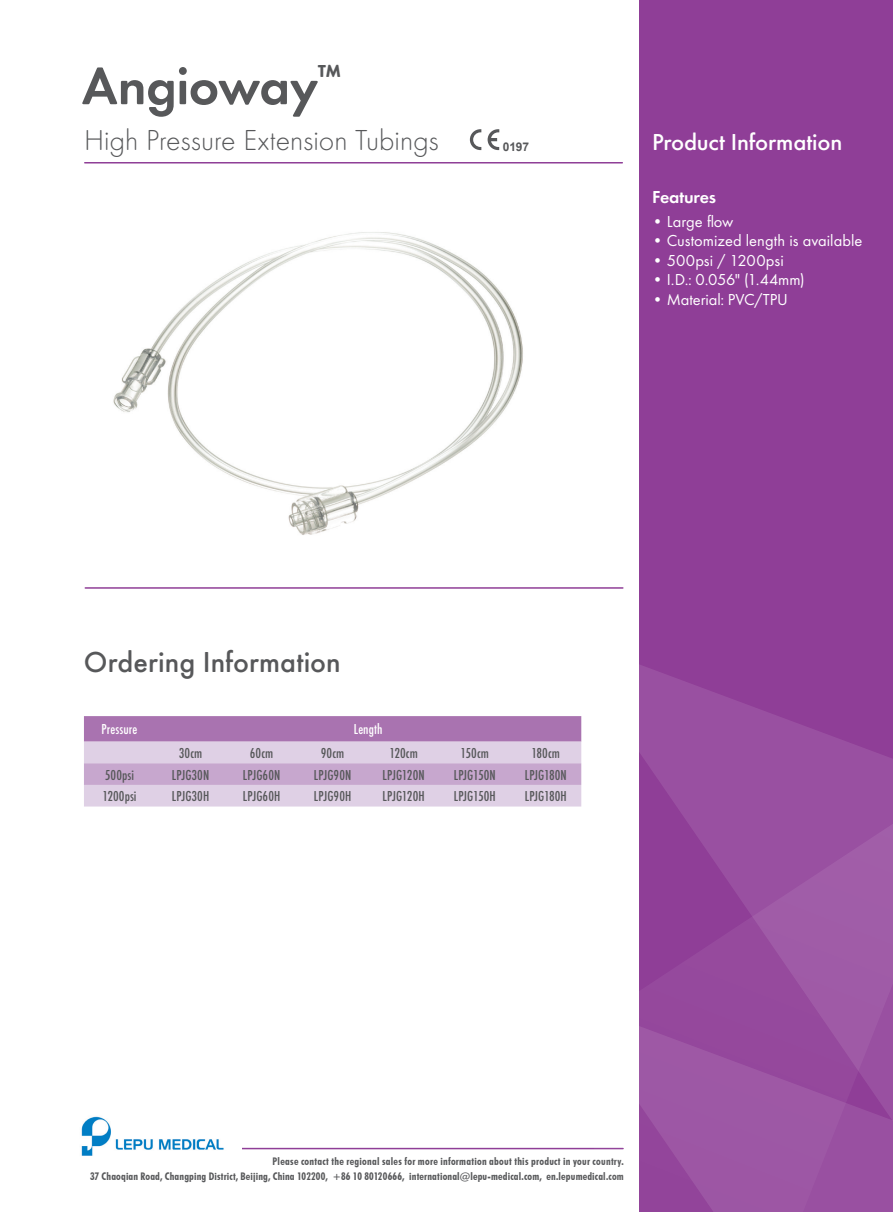
<style>
.page{position:relative;width:893px;height:1212px;background:#fff}
.page>*{position:absolute;margin:0;border:0;box-sizing:border-box;transform-origin:0 0}
.Subtitle_80__K{font:600 54px "Futura Round";letter-spacing:-.01em;color:#57585a}
.Subtitle_80__K-2{font:300 30px "Futura Round";color:#57585a}
.Subtitle_80__K-3{font:500 30px "Futura Round";color:#57585a}
.Intro_text{font:500 24px "Futura Round";letter-spacing:-.01em;color:#fff}
.Body_tekst_80_K{font:600 18px "Futura Round";letter-spacing:-.01em;color:#fff}
.Body_tekst_80_K-2{font:16.5px "Futura Round";color:#fff}
.TABLE_-_body_10_pt{font:500 15px "Futura Round Cond";letter-spacing:.005em;color:#57585a}
.TABLE_-_body_10_pt-2{font:500 15px "Futura Round Cond";letter-spacing:.005em;color:#fff}
.t1{font:700 12px "Arial";color:#57585a}
.Subtitle_80__K-4{font:700 condensed 10.5px "Futura BT";letter-spacing:.02em;color:#57585a}
</style>
<div class="page">
<div style="left:639px;top:0;width:254px;height:1212px;background:#8f3e97"></div>
<hr style="left:242px;top:1148px;width:381px;height:1px;background:#8f3e97">
<hr style="left:85px;top:587px;width:538px;height:2px;background:#8f3e97">
<img style="left:81px;top:1116px;width:143px;height:40px">
<svg style="left:558px;top:665px;width:335px;height:485px"></svg>
<svg style="left:567px;top:767px;width:326px;height:445px;fill:#9d56a4"></svg>
<svg style="left:84px;top:716px;width:497px;height:90px;background:#caacd0"></svg>
<img style="left:113px;top:232px;width:410px;height:303px">
<svg style="left:470px;top:129px;width:11px;height:21px"></svg>
<svg style="left:488px;top:129px;width:11px;height:21px"></svg>
<hr style="left:85px;top:162px;width:537px;height:1px;background:#8f3e97">
<p class="Subtitle_80__K" style="left:82px;top:46px;width:261px">Angioway<sup>™</sup></p>
<p class="Subtitle_80__K-2" style="left:84px;top:120px;width:356px">High Pressure Extension Tubings</p>
<p class="t1" style="left:503px;top:139px;width:28px">0197</p>
<p class="Intro_text" style="left:652px;top:124px;width:192px">Product Information</p>
<p class="Body_tekst_80_K" style="left:652px;top:183px;width:66px">Features</p>
<p class="Body_tekst_80_K-2" style="left:652px;top:209px;width:83px">• Large flow</p>
<p class="Body_tekst_80_K-2" style="left:652px;top:229px;width:212px">• Customized length is available</p>
<p class="Body_tekst_80_K-2" style="left:652px;top:248px;width:133px">• 500psi / 1200psi</p>
<p class="Body_tekst_80_K-2" style="left:652px;top:268px;width:154px">• I.D.: 0.056" (1.44mm)</p>
<p class="Body_tekst_80_K-2" style="left:652px;top:287px;width:137px">• Material: PVC/TPU</p>
<p class="Subtitle_80__K-3" style="left:84px;top:640px;width:258px">Ordering Information</p>
<p class="TABLE_-_body_10_pt-2" style="left:102px;top:720px;width:37px">Pressure</p>
<p class="TABLE_-_body_10_pt-2" style="left:354px;top:720px;width:30px">Length</p>
<p class="TABLE_-_body_10_pt" style="left:179px;top:744px;width:25px">30cm</p>
<p class="TABLE_-_body_10_pt" style="left:250px;top:744px;width:25px">60cm</p>
<p class="TABLE_-_body_10_pt" style="left:321px;top:744px;width:25px">90cm</p>
<p class="TABLE_-_body_10_pt" style="left:389px;top:744px;width:30px">120cm</p>
<p class="TABLE_-_body_10_pt" style="left:460px;top:744px;width:30px">150cm</p>
<p class="TABLE_-_body_10_pt" style="left:531px;top:744px;width:30px">180cm</p>
<p class="TABLE_-_body_10_pt" style="left:105px;top:765px;width:31px">500psi</p>
<p class="TABLE_-_body_10_pt" style="left:172px;top:765px;width:39px">LPJG30N</p>
<p class="TABLE_-_body_10_pt" style="left:243px;top:765px;width:39px">LPJG60N</p>
<p class="TABLE_-_body_10_pt" style="left:314px;top:765px;width:39px">LPJG90N</p>
<p class="TABLE_-_body_10_pt" style="left:383px;top:765px;width:44px">LPJG120N</p>
<p class="TABLE_-_body_10_pt" style="left:454px;top:765px;width:44px">LPJG150N</p>
<p class="TABLE_-_body_10_pt" style="left:525px;top:765px;width:44px">LPJG180N</p>
<p class="TABLE_-_body_10_pt" style="left:102px;top:787px;width:36px">1200psi</p>
<p class="TABLE_-_body_10_pt" style="left:172px;top:787px;width:39px">LPJG30H</p>
<p class="TABLE_-_body_10_pt" style="left:243px;top:787px;width:39px">LPJG60H</p>
<p class="TABLE_-_body_10_pt" style="left:314px;top:787px;width:39px">LPJG90H</p>
<p class="TABLE_-_body_10_pt" style="left:383px;top:787px;width:44px">LPJG120H</p>
<p class="TABLE_-_body_10_pt" style="left:454px;top:787px;width:44px">LPJG150H</p>
<p class="TABLE_-_body_10_pt" style="left:525px;top:787px;width:44px">LPJG180H</p>
<p class="Subtitle_80__K-4" style="left:273px;top:1155px;width:353px">Please contact the regional sales for more information about this product in your country.</p>
<p class="Subtitle_80__K-4" style="left:90px;top:1170px;width:535px">37 Chaoqian Road, Changping District, Beijing, China 102200, +86 10 80120666, international@lepu-medical.com, en.lepumedical.com</p>
</div>
